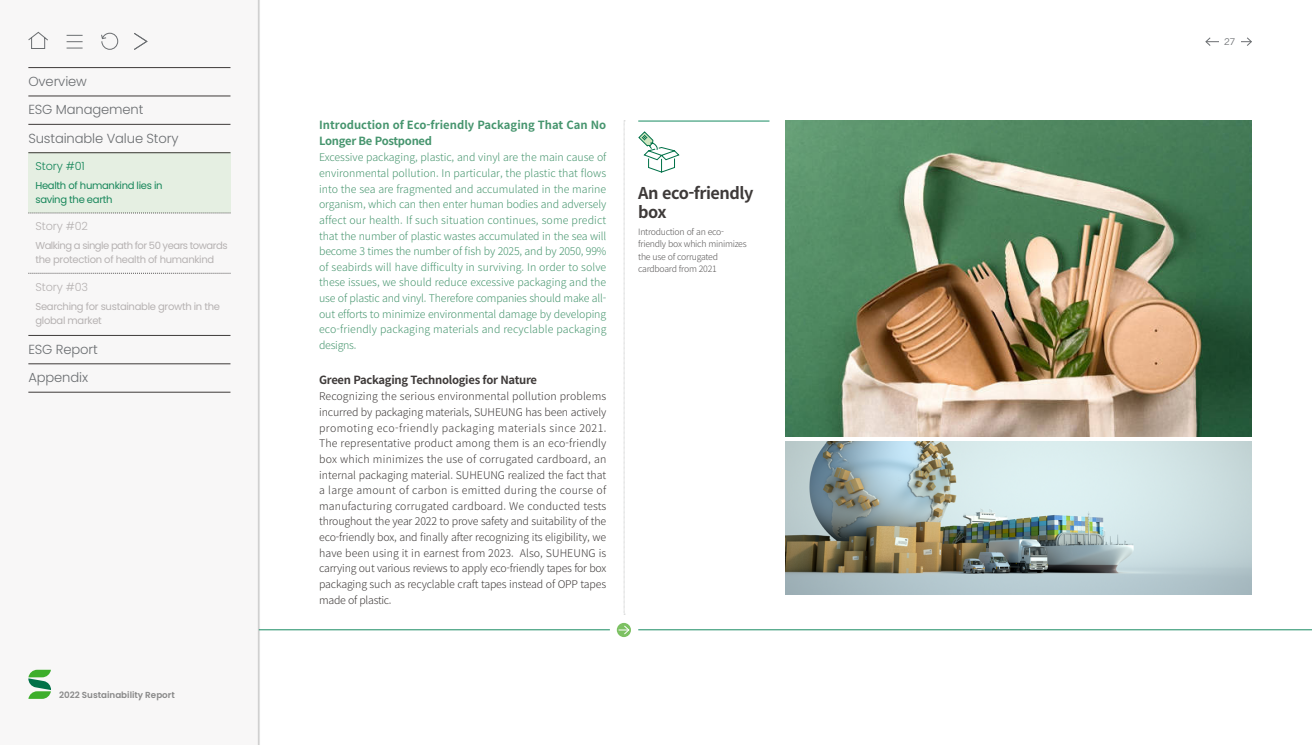
<style>
.page{position:relative;width:1312px;height:745px;background:#fff}
.page>*{position:absolute;margin:0;border:0;box-sizing:border-box;transform-origin:0 0}
.t1{font:700 16.25px/18.8px "Noto Sans CJ Kkr";letter-spacing:-.03em;color:#3e3a39}
.t2{font:300 13.12px/28.5px "Poppins";letter-spacing:-.01em;color:#6b6e71}
.t3{font:700 11.25px/15.6px "Noto Sans CJ Kkr";letter-spacing:.005em;color:#46956e}
.t4{font:700 11.25px "Noto Sans CJ Kkr";letter-spacing:-.025em;color:#3e3a39}
.t5{font:300 11.25px "Poppins";letter-spacing:-.01em;color:#b6b2b2}
.t6{font:300 11.25px "Poppins";letter-spacing:-.01em;color:#188b62}
.t7{font:300 10.62px/15.6px "Noto Sans CJ Kkr";letter-spacing:-.015em;color:#3e3a39;text-align:justify}
.t8{font:300 10.62px/15.6px "Noto Sans CJ Kkr";letter-spacing:.01em;color:#46956e;text-align:justify}
.t9{font:10px/14px "Poppins";letter-spacing:-.05em;color:#b6b2b2}
.t10{font:10px/14px "Poppins";letter-spacing:-.03em;color:#b6b2b2}
.t11{font:10px/14px "Poppins";letter-spacing:-.03em;color:#188b62}
.t12{font:300 10px "Franklin Gothic ATF";color:#6b6e71}
.t13{font:300 8.75px/12.5px "Noto Sans CJ Kkr";letter-spacing:-.03em;color:#595757}
.t14{font:600 8.75px "Poppins";color:#898989}
</style>
<div class="page">
<div style="left:0;top:0;width:259px;height:744px;background:#f8f7f7"></div>
<hr style="left:256px;top:0;width:4px;height:744px;background:#000;opacity:.15">
<hr style="left:258px;top:0;width:1px;height:744px;background:#c9caca">
<hr style="left:28px;top:67px;width:202px;height:1px;background:#3e3a39">
<hr style="left:28px;top:124px;width:202px;height:1px;background:#3e3a39">
<hr style="left:28px;top:335px;width:202px;height:1px;background:#3e3a39">
<hr style="left:28px;top:363px;width:202px;height:1px;background:#3e3a39">
<hr style="left:28px;top:392px;width:202px;height:1px;background:#3e3a39">
<svg style="left:28px;top:213px;width:202px;height:1px"></svg>
<svg style="left:28px;top:273px;width:202px;height:1px"></svg>
<div style="left:28px;top:152px;width:202px;height:61px;background:#e5efe2"></div>
<hr style="left:28px;top:96px;width:202px;height:1px;background:#3e3a39">
<svg style="left:28px;top:31px;width:20px;height:18px"></svg>
<svg style="left:67px;top:35px;width:16px;height:7px"></svg>
<svg style="left:67px;top:48px;width:16px;height:1px"></svg>
<svg style="left:101px;top:32px;width:17px;height:18px"></svg>
<svg style="left:28px;top:669px;width:23px;height:29px"></svg>
<svg style="left:623px;top:121px;width:2px;height:493px"></svg>
<img style="left:785px;top:120px;width:466px;height:316px">
<img style="left:785px;top:441px;width:466px;height:153px">
<hr style="left:259px;top:629px;width:350px;height:1px;background:#188b62">
<hr style="left:1205px;top:41px;width:45px;height:1px;background:#6b6e71">
<svg style="left:1205px;top:37px;width:5px;height:9px"></svg>
<svg style="left:1246px;top:37px;width:5px;height:9px"></svg>
<div style="left:1218px;top:35px;width:21px;height:13px;background:#fff"></div>
<svg style="left:638px;top:131px;width:42px;height:42px"></svg>
<svg style="left:616px;top:622px;width:15px;height:14px"></svg>
<svg style="left:618px;top:624px;width:11px;height:10px"></svg>
<hr style="left:638px;top:629px;width:673px;height:1px;background:#188b62">
<hr style="left:638px;top:120px;width:131px;height:1px;background:#188b62">
<svg style="left:134px;top:33px;width:14px;height:17px"></svg>
<p class="t2" style="left:28px;top:67px;width:152px">Overview<br>ESG Management<br>Sustainable Value Story</p>
<p class="t6" style="left:35px;top:159px;width:51px">Story #01</p>
<p class="t11" style="left:35px;top:178px;width:129px">Health of humankind lies in saving the earth</p>
<p class="t5" style="left:35px;top:220px;width:54px">Story #02</p>
<p class="t9" style="left:35px;top:238px;width:193px">Walking a single path for 50 years towards the protection of health of humankind</p>
<p class="t5" style="left:35px;top:280px;width:54px">Story #03</p>
<p class="t10" style="left:35px;top:299px;width:186px">Searching for sustainable growth in the global market</p>
<p class="t2" style="left:28px;top:334px;width:71px">ESG Report<br>Appendix</p>
<p class="t14" style="left:59px;top:689px;width:117px">2022 Sustainability Report</p>
<p class="t3" style="left:319px;top:117px;width:288px">Introduction of Eco-friendly Packaging That Can No<br>Longer Be Postponed</p>
<p class="t8" style="left:319px;top:150px;width:289px">Excessive packaging, plastic, and vinyl are the main cause of environmental pollution. In particular, the plastic that flows into the sea are fragmented and accumulated in the marine organism, which can then enter human bodies and adversely affect our health. If such situation continues, some predict that the number of plastic wastes accumulated in the sea will become 3 times the number of fish by 2025, and by 2050, 99% of seabirds will have difficulty in surviving. In order to solve these issues, we should reduce excessive packaging and the use of plastic and vinyl. Therefore companies should make all&shy;out efforts to minimize environmental damage by developing eco-friendly packaging materials and recyclable packaging designs.</p>
<p class="t4" style="left:319px;top:373px;width:219px">Green Packaging Technologies for Nature</p>
<p class="t7" style="left:319px;top:388px;width:289px">Recognizing the serious environmental pollution problems incurred by packaging materials, SUHEUNG has been actively promoting eco-friendly packaging materials since 2021.<br>The representative product among them is an eco-friendly box which minimizes the use of corrugated cardboard, an internal packaging material. SUHEUNG realized the fact that a large amount of carbon is emitted during the course of manufacturing corrugated cardboard. We conducted tests throughout the year 2022 to prove safety and suitability of the eco-friendly box, and finally after recognizing its eligibility, we have been using it in earnest from 2023. Also, SUHEUNG is carrying out various reviews to apply eco-friendly tapes for box packaging such as recyclable craft tapes instead of OPP tapes made of plastic.</p>
<h1 class="t1" style="left:638px;top:184px;width:117px">An eco-friendly box</h1>
<p class="t13" style="left:638px;top:225px;width:110px">Introduction of an eco&shy;friendly box which minimizes the use of corrugated cardboard from 2021</p>
<p class="t12" style="left:1223px;top:35px;width:12px">27</p>
</div>
